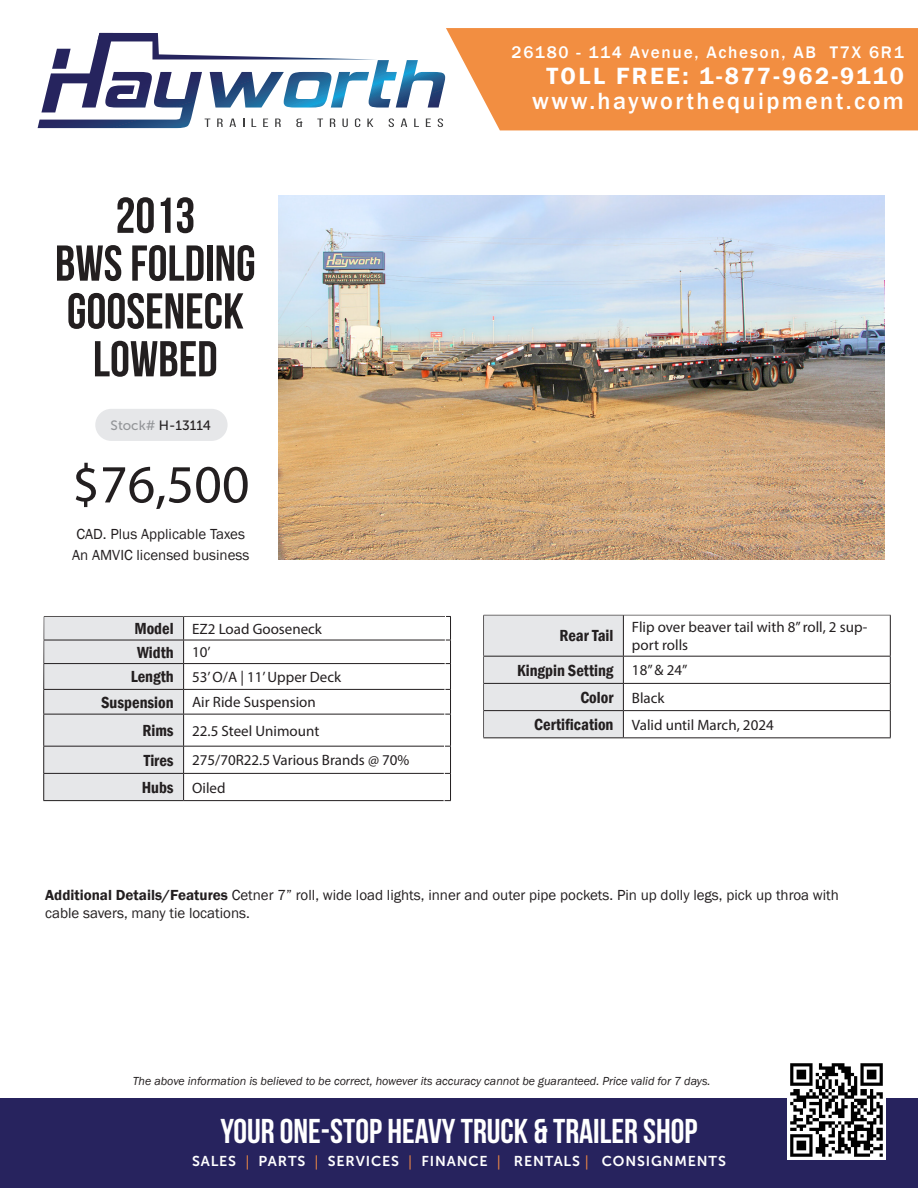
<style>
.page{position:relative;width:918px;height:1188px;background:#fff}
.page>*{position:absolute;margin:0;border:0;box-sizing:border-box;transform-origin:0 0}
.t1{font:54px "Myriad Pro";color:#231f20}
.t2{font:700 50.25px "Bebas Neue";color:#231f20}
.t3{font:700 34.5px "Bebas Neue";color:#fff}
.t4{font:500 24.15px "Franklin Gothic";letter-spacing:.1em;color:#fff}
.t5{font:600 24.15px "Franklin Gothic";letter-spacing:.1em;color:#fff}
.t6{font:500 17.25px "Franklin Gothic";letter-spacing:.1em;color:#fff}
.t7{font:600 condensed 16.5px "Franklin Gothic";color:#231f20}
.t8{font:15px/18px "Franklin Gothic";color:#231f20}
.t9{font:15px/18px "Myriad Pro";color:#231f20}
.t10{font:14.25px "Museo Sans 700";letter-spacing:.06em;color:#fff}
.t11{font:13.5px "Museo Sans 500";color:#231f20}
.t12{font:italic 12px "Franklin Gothic";color:#231f20}
.s1{color:#939598}
.s2{font-weight:600}
.s3{font-family:"Myriad Pro";color:#f88d43}
</style>
<div class="page">
<div style="left:0;top:1099px;width:918px;height:89px;background:#27235e"></div>
<hr style="left:184px;top:616px;width:267px;height:1px;background:#231f20">
<hr style="left:184px;top:640px;width:267px;height:1px;background:#231f20">
<hr style="left:184px;top:663px;width:267px;height:1px;background:#231f20">
<hr style="left:184px;top:689px;width:267px;height:1px;background:#231f20">
<svg style="left:450px;top:617px;width:1px;height:97px"></svg>
<hr style="left:184px;top:714px;width:267px;height:1px;background:#231f20">
<hr style="left:450px;top:714px;width:1px;height:32px;background:#231f20">
<hr style="left:184px;top:746px;width:267px;height:1px;background:#231f20">
<hr style="left:184px;top:773px;width:267px;height:1px;background:#231f20">
<svg style="left:450px;top:747px;width:1px;height:53px"></svg>
<hr style="left:184px;top:800px;width:267px;height:1px;background:#231f20">
<svg style="left:43px;top:616px;width:403px;height:186px"></svg>
<svg style="left:483px;top:614px;width:408px;height:125px"></svg>
<svg style="left:446px;top:28px;width:472px;height:102px;fill:#f28e41"></svg>
<svg style="left:38px;top:33px;width:407px;height:95px"></svg>
<img style="left:278px;top:195px;width:607px;height:365px">
<img style="left:787px;top:1063px;width:98px;height:96px">
<div style="left:95px;top:409px;width:133px;height:32px;background:#e6e7e9;border-radius:16px"></div>
<p class="t2" style="left:115px;top:188px;width:81px">2013</p>
<p class="t2" style="left:55px;top:236px;width:202px">BWS FOLDING</p>
<p class="t2" style="left:67px;top:284px;width:179px">GOOSENECK</p>
<p class="t2" style="left:93px;top:331px;width:126px">LOWBED</p>
<p class="t11" style="left:111px;top:418px;width:102px"><span class="s1">Stock#</span> H-13114</p>
<p class="t1" style="left:72px;top:451px;width:179px">$76,500</p>
<p class="t8" style="left:72px;top:524px;width:179px;line-height:20.5px">CAD. Plus Applicable Taxes<br>An AMVIC licensed business</p>
<p class="t7" style="left:134px;top:617px;width:41px">Model</p>
<p class="t9" style="left:192px;top:620px;width:131px">EZ2 Load Gooseneck</p>
<p class="t7" style="left:137px;top:641px;width:38px">Width</p>
<p class="t9" style="left:192px;top:643px;width:20px">10’</p>
<p class="t7" style="left:131px;top:666px;width:45px">Length</p>
<p class="t9" style="left:192px;top:668px;width:151px">53’ O/A | 11’ Upper Deck</p>
<p class="t7" style="left:101px;top:691px;width:74px">Suspension</p>
<p class="t9" style="left:192px;top:693px;width:125px">Air Ride Suspension</p>
<p class="t7" style="left:143px;top:719px;width:33px">Rims</p>
<p class="t9" style="left:192px;top:722px;width:129px">22.5 Steel Unimount</p>
<p class="t7" style="left:144px;top:749px;width:32px">Tires</p>
<p class="t9" style="left:192px;top:751px;width:219px">275/70R22.5 Various Brands @ 70%</p>
<p class="t7" style="left:142px;top:776px;width:34px">Hubs</p>
<p class="t9" style="left:192px;top:778px;width:35px">Oiled</p>
<p class="t6" style="left:512px;top:42px;width:394px">26180 - 114 Avenue, Acheson, AB T7X 6R1</p>
<p class="t5" style="left:546px;top:61px;width:359px">TOLL FREE: 1-877-962-9110</p>
<p class="t4" style="left:532px;top:86px;width:373px">www.hayworthequipment.com</p>
<p class="t7" style="left:560px;top:625px;width:55px">Rear Tail</p>
<p class="t9" style="left:632px;top:618px;width:237px">Flip over beaver tail with 8” roll, 2 sup&shy;port rolls</p>
<p class="t7" style="left:517px;top:659px;width:98px">Kingpin Setting</p>
<p class="t9" style="left:632px;top:661px;width:57px">18” &amp; 24”</p>
<p class="t7" style="left:580px;top:686px;width:35px">Color</p>
<p class="t9" style="left:632px;top:688px;width:34px">Black</p>
<p class="t7" style="left:534px;top:713px;width:81px">Certification</p>
<p class="t9" style="left:632px;top:716px;width:143px">Valid until March, 2024</p>
<p class="t8" style="left:45px;top:886px;width:795px"><span class="s2">Additional Details/Features</span> Cetner 7” roll, wide load lights, inner and outer pipe pockets. Pin up dolly legs, pick up throa with cable savers, many tie locations.</p>
<p class="t12" style="left:133px;top:1073px;width:579px">The above information is believed to be correct, however its accuracy cannot be guaranteed. Price valid for 7 days.</p>
<p class="t3" style="left:220px;top:1112px;width:479px">YOUR ONE-STOP HEAVY TRUCK &amp; TRAILER SHOP</p>
<p class="t10" style="left:192px;top:1153px;width:535px">SALES <span class="s3">|</span> PARTS <span class="s3">|</span> SERVICES <span class="s3">|</span> FINANCE <span class="s3">|</span> RENTALS <span class="s3">|</span> CONSIGNMENTS</p>
</div>
